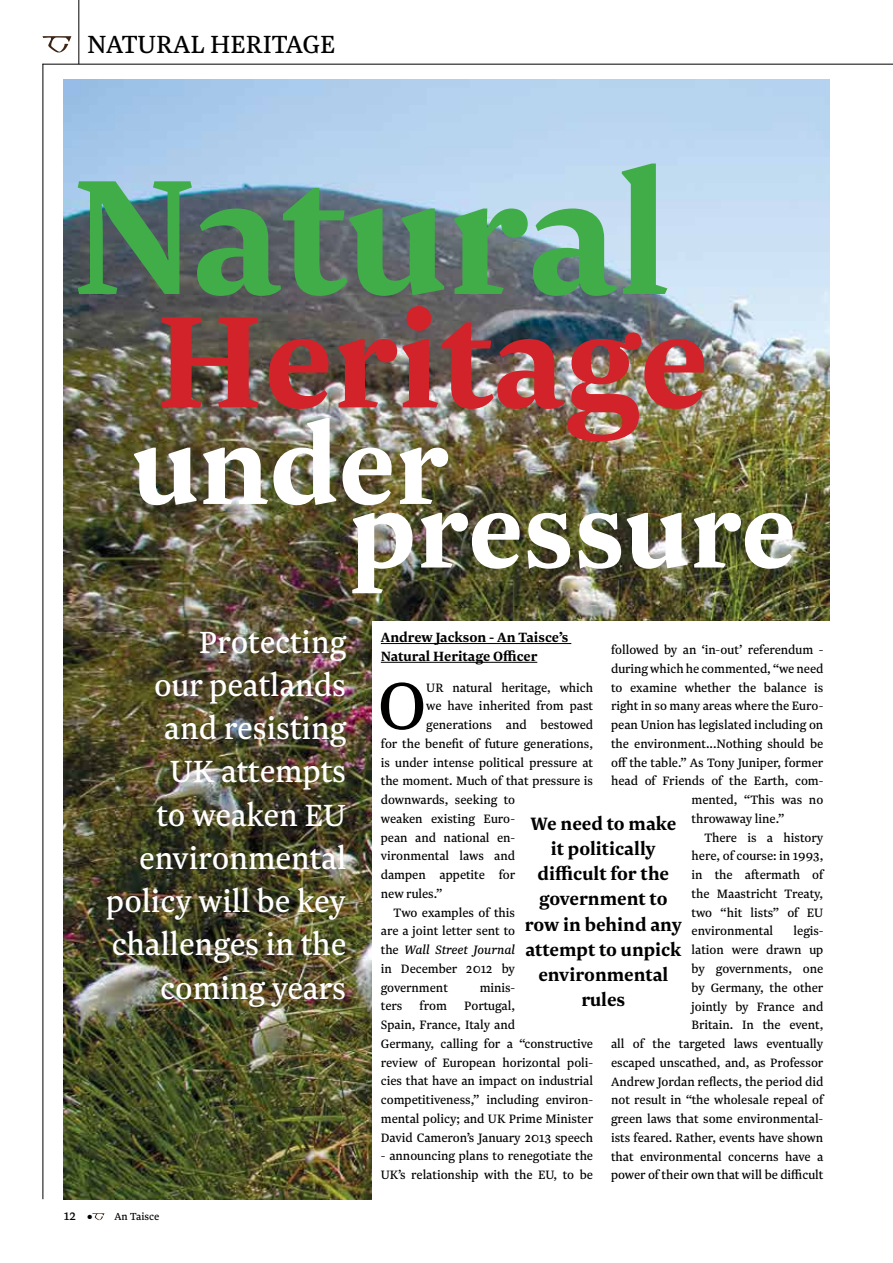
<style>
.page{position:relative;width:893px;height:1263px;background:#fff}
.page>*{position:absolute;margin:0;border:0;box-sizing:border-box;transform-origin:0 0}
.t1{font:700 191.55px "Newzald";color:#41ad49}
.t2{font:700 153.3px "Newzald";color:#d2232a}
.t3{font:700 126.3px "Newzald";color:#fff}
.t4{font:700 122.55px "Newzald";color:#fff}
.t5{font:78px "Newzald";color:#000}
.t6{font:36px/43.2px "Newzald";color:#fff;text-align:right}
.t7{font:29.1px "Newzald";color:#000}
.t8{font:700 21px/25.2px "Newzald";color:#000;text-align:center}
.t9{font:700 15.75px/18.8px "Newzald";color:#000}
.t10{font:15px "Newzald";color:#000}
.t11{font:14.25px/18.8px "Newzald";color:#000}
.t12{font:italic 14.25px "Newzald";color:#000}
.t13{font:12px "Newzald";color:#000}
.s1{font-style:normal}
</style>
<div class="page">
<svg style="left:43px;top:36px;width:28px;height:17px"></svg>
<hr style="left:78px;top:0;width:1px;height:64px;background:#000">
<hr style="left:43px;top:64px;width:1px;height:1135px;background:#000">
<hr style="left:43px;top:64px;width:850px;height:1px;background:#000">
<svg style="left:92px;top:1213px;width:12px;height:7px"></svg>
<img style="left:64px;top:80px;width:765px;height:1119px">
<div style="left:372px;top:621px;width:460px;height:580px;background:#fff"></div>
<hr style="left:381px;top:643px;width:190px;height:1px;background:#000">
<hr style="left:381px;top:662px;width:156px;height:1px;background:#000">
<h3 class="t7" style="left:87px;top:27px;width:250px">NATURAL HERITAGE</h3>
<h1 class="t1" style="left:71px;top:113px;width:601px">Natural</h1>
<h2 class="t2" style="left:156px;top:263px;width:555px">Heritage</h2>
<h3 class="t3" style="left:132px;top:385px;width:318px">under</h3>
<h3 class="t4" style="left:350px;top:452px;width:448px">pressure</h3>
<h3 class="t6" style="left:106px;top:620px;width:241px">Protecting<br>our peatlands and resisting<br>UK attempts<br>to weaken EU environmental policy will be key challenges in the coming years</h3>
<p class="t9" style="left:381px;top:627px;width:189px">Andrew Jackson - An Taisce’s<br>Natural Heritage Officer</p>
<p class="t11" style="left:611px;top:640px;width:214px">followed by an ‘in-out’ referendum -</p>
<p class="t11" style="left:611px;top:659px;width:214px">during which he commented, “we need</p>
<p class="t11" style="left:611px;top:678px;width:214px">to examine whether the balance is</p>
<p class="t11" style="left:611px;top:696px;width:214px">right in so many areas where the Euro-</p>
<p class="t11" style="left:611px;top:715px;width:214px">pean Union has legislated including on</p>
<p class="t11" style="left:611px;top:734px;width:214px">the environment...Nothing should be</p>
<p class="t11" style="left:611px;top:753px;width:214px">off the table.” As Tony Juniper, former</p>
<p class="t11" style="left:611px;top:771px;width:214px">head of Friends of the Earth, com-</p>
<p class="t11" style="left:692px;top:790px;width:133px">mented, “This was no</p>
<p class="t11" style="left:692px;top:809px;width:94px">throwaway line.”</p>
<p class="t11" style="left:704px;top:828px;width:120px">There is a history</p>
<p class="t11" style="left:692px;top:846px;width:133px">here, of course: in 1993,</p>
<p class="t11" style="left:692px;top:865px;width:133px">in the aftermath of</p>
<p class="t11" style="left:692px;top:884px;width:133px">the Maastricht Treaty,</p>
<p class="t11" style="left:692px;top:903px;width:133px">two “hit lists” of EU</p>
<p class="t11" style="left:692px;top:921px;width:83px">environmental</p>
<h3 class="t5" style="left:378px;top:658px;width:50px">O</h3>
<p class="t11" style="left:426px;top:678px;width:168px">ur natural heritage, which</p>
<p class="t11" style="left:426px;top:696px;width:168px">we have inherited from past</p>
<p class="t11" style="left:426px;top:715px;width:168px">generations and bestowed</p>
<p class="t11" style="left:381px;top:734px;width:214px">for the benefit of future generations,</p>
<p class="t11" style="left:381px;top:753px;width:214px">is under intense political pressure at</p>
<p class="t11" style="left:381px;top:771px;width:214px">the moment. Much of that pressure is</p>
<p class="t11" style="left:381px;top:790px;width:136px">downwards, seeking to</p>
<p class="t11" style="left:381px;top:809px;width:136px">weaken existing Euro-</p>
<p class="t11" style="left:381px;top:828px;width:136px">pean and national en-</p>
<p class="t11" style="left:381px;top:846px;width:136px">vironmental laws and</p>
<p class="t11" style="left:381px;top:865px;width:136px">dampen appetite for</p>
<p class="t11" style="left:381px;top:884px;width:63px">new rules.”</p>
<p class="t11" style="left:394px;top:903px;width:123px">Two examples of this</p>
<p class="t11" style="left:381px;top:921px;width:136px">are a joint letter sent to</p>
<p class="t12" style="left:381px;top:941px;width:136px"><span class="s1">the</span> Wall Street Journal</p>
<p class="t11" style="left:381px;top:959px;width:136px">in December 2012 by</p>
<p class="t11" style="left:381px;top:978px;width:69px">government</p>
<h3 class="t8" style="left:525px;top:810px;width:159px">We need to make it politically difficult for the government to row in behind any attempt to unpick environmental rules</h3>
<p class="t11" style="left:611px;top:921px;width:214px;text-align:right">legis-<br>lation were drawn up<br>by governments, one<br>by Germany, the other<br>jointly by France and<br>Britain. In the event,<br>all of the targeted laws eventually escaped unscathed, and, as Professor<br>Andrew Jordan reflects, the period did not result in “the wholesale repeal of green laws that some environmental&shy;ists feared. Rather, events have shown that environmental concerns have a power of their own that will be difficult</p>
<p class="t11" style="left:381px;top:978px;width:214px;text-indent:99px">minis-<br>ters from Portugal,<br>Spain, France, Italy and<br>Germany, calling for a “constructive review of European horizontal poli&shy;cies that have an impact on industrial competitiveness,” including environ&shy;mental policy; and UK Prime Minister<br>David Cameron’s January 2013 speech</p>
<p class="t11" style="left:381px;top:1146px;width:214px">- announcing plans to renegotiate the<br>UK’s relationship with the EU, to be</p>
<p class="t10" style="left:64px;top:1206px;width:14px">12</p>
<p class="t13" style="left:87px;top:1209px;width:73px">● An Taisce</p>
</div>
